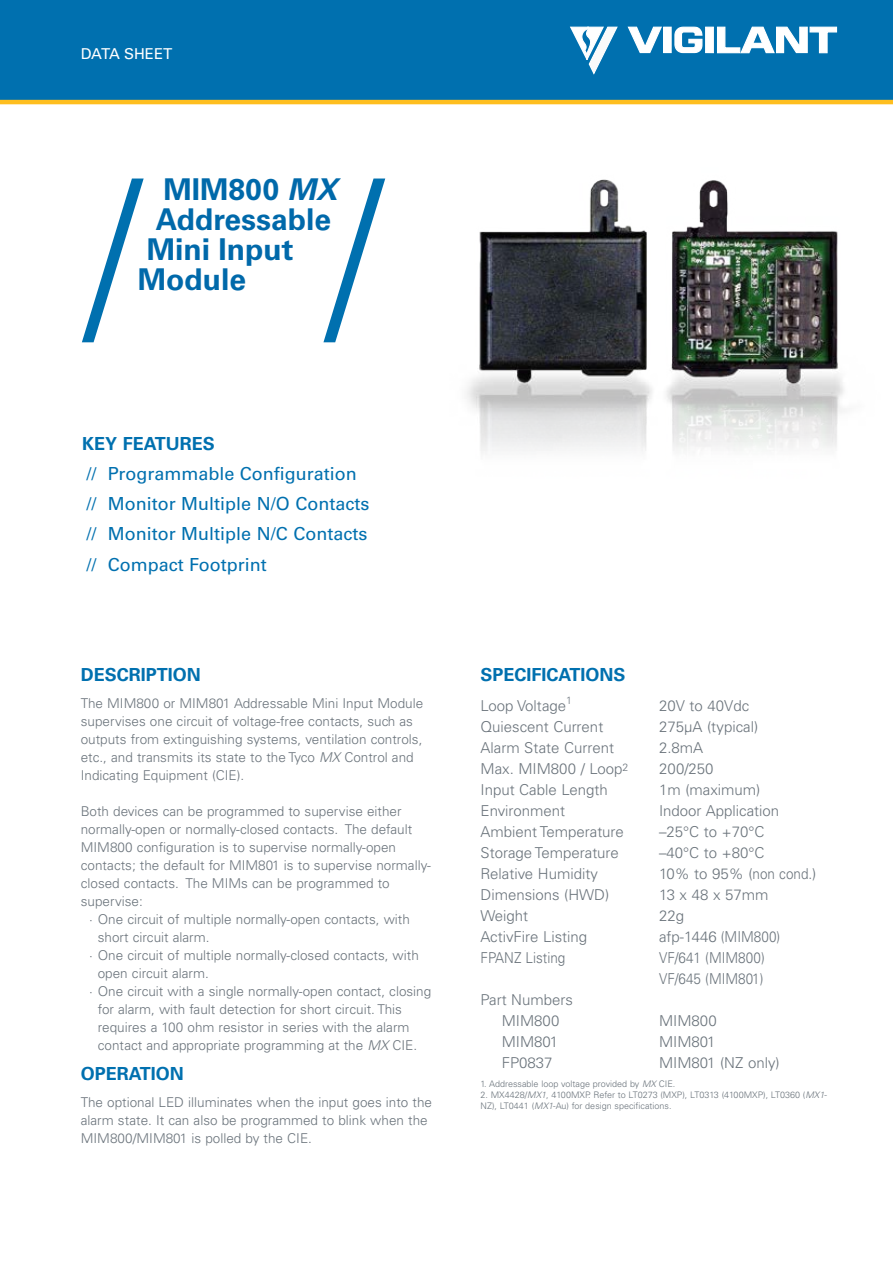
<style>
.page{position:relative;width:893px;height:1263px;background:#fff}
.page>*{position:absolute;margin:0;border:0;box-sizing:border-box;transform-origin:0 0}
.t1{font:700 30px "Univers LT Std";color:#0069aa}
.t2{font:18px/30.2px "Univers LT Std";color:#0070af}
.t3{font:700 18px "Univers LT Std";color:#0070af}
.t4{font:300 15px/21px "Univers LT Std";color:#6a737b;text-align:center}
.t5{font:300 15px/21px "Univers LT Std";color:#6a737b;scale:.9 1}
.t6{font:15px "Univers LT Std";color:#fff}
.t7{font:300 13.5px/18px "Univers LT Std";color:#6a737b}
.t8{font:300 9px/10.8px "Univers LT Std";color:#6a737b}
.s1{font-style:italic}
</style>
<div class="page">
<div style="left:1px;top:0;width:892px;height:102px;background:#0070af"></div>
<hr style="left:0;top:100px;width:893px;height:4px;background:#febe1f">
<svg style="left:323px;top:179px;width:62px;height:163px"></svg>
<svg style="left:82px;top:179px;width:62px;height:163px"></svg>
<img style="left:467px;top:179px;width:377px;height:274px">
<svg style="left:627px;top:27px;width:35px;height:27px"></svg>
<div style="left:664px;top:27px;width:7px;height:26px;background:#fff"></div>
<div style="left:663px;top:27px;width:9px;height:26px;border:1px solid #fff"></div>
<svg style="left:674px;top:27px;width:29px;height:27px"></svg>
<div style="left:706px;top:27px;width:7px;height:26px;background:#fff"></div>
<div style="left:705px;top:27px;width:9px;height:26px;border:1px solid #fff"></div>
<svg style="left:717px;top:27px;width:120px;height:27px"></svg>
<svg style="left:570px;top:27px;width:48px;height:48px"></svg>
<p class="t6" style="left:81px;top:45px;width:93px">DATA SHEET</p>
<h1 class="t1" style="left:163px;top:172px;width:175px">MIM800 <span class="s1">MX</span></h1>
<h1 class="t1" style="left:156px;top:202px;width:177px">Addressable</h1>
<h1 class="t1" style="left:147px;top:232px;width:148px">Mini Input</h1>
<h1 class="t1" style="left:138px;top:262px;width:110px">Module</h1>
<h2 class="t3" style="left:82px;top:433px;width:134px">KEY FEATURES</h2>
<h2 class="t2" style="left:87px;top:459px;width:284px">// Programmable Configuration // Monitor Multiple N/O Contacts // Monitor Multiple N/C Contacts // Compact Footprint</h2>
<h2 class="t3" style="left:81px;top:664px;width:122px">DESCRIPTION</h2>
<p class="t7" style="left:81px;top:694px;width:344px">The MIM800 or MIM801 Addressable Mini Input Module supervises one circuit of voltage-free contacts, such as outputs from extinguishing systems, ventilation controls, etc., and transmits its state to the Tyco <span class="s1">MX</span> Control and Indicating Equipment (CIE).</p>
<p class="t7" style="left:81px;top:802px;width:322px">Both devices can be programmed to supervise either</p>
<p class="t7" style="left:81px;top:820px;width:333px">normally-open or normally-closed contacts. The default</p>
<p class="t7" style="left:81px;top:838px;width:317px">MIM800 configuration is to supervise normally-open</p>
<p class="t7" style="left:81px;top:856px;width:352px">contacts; the default for MIM801 is to supervise normally-</p>
<p class="t7" style="left:81px;top:874px;width:310px">closed contacts. The MIMs can be programmed to</p>
<p class="t7" style="left:81px;top:892px;width:64px">supervise:</p>
<p class="t7" style="left:89px;top:910px;width:322px">· One circuit of multiple normally-open contacts, with</p>
<p class="t7" style="left:98px;top:928px;width:113px">short circuit alarm.</p>
<p class="t7" style="left:89px;top:946px;width:331px">· One circuit of multiple normally-closed contacts, with</p>
<p class="t7" style="left:98px;top:964px;width:113px">open circuit alarm.</p>
<p class="t7" style="left:89px;top:982px;width:343px">· One circuit with a single normally-open contact, closing</p>
<p class="t7" style="left:98px;top:1000px;width:306px">for alarm, with fault detection for short circuit. This</p>
<p class="t7" style="left:98px;top:1018px;width:313px">requires a 100 ohm resistor in series with the alarm</p>
<p class="t7" style="left:98px;top:1036px;width:321px">contact and appropriate programming at the <span class="s1">MX</span> CIE.</p>
<h2 class="t3" style="left:81px;top:1063px;width:105px">OPERATION</h2>
<p class="t7" style="left:81px;top:1093px;width:353px">The optional LED illuminates when the input goes into the alarm state. It can also be programmed to blink when the<br>MIM800/MIM801 is polled by the CIE.</p>
<h2 class="t3" style="left:480px;top:664px;width:147px">SPECIFICATIONS</h2>
<p class="t4" style="left:480px;top:695px;width:93px">Loop Voltage<sup>1</sup></p>
<p class="t4" style="left:659px;top:695px;width:92px">20V to 40Vdc</p>
<p class="t4" style="left:480px;top:716px;width:124px">Quiescent Current</p>
<p class="t4" style="left:659px;top:716px;width:101px">275µA (typical)</p>
<p class="t4" style="left:480px;top:737px;width:135px">Alarm State Current</p>
<p class="t4" style="left:659px;top:737px;width:46px">2.8mA</p>
<p class="t4" style="left:480px;top:758px;width:149px">Max. MIM800 / Loop<sup>2</sup></p>
<p class="t4" style="left:659px;top:758px;width:56px">200/250</p>
<p class="t4" style="left:480px;top:779px;width:129px">Input Cable Length</p>
<p class="t4" style="left:659px;top:779px;width:103px">1m (maximum)</p>
<p class="t4" style="left:480px;top:800px;width:86px">Environment</p>
<p class="t4" style="left:659px;top:800px;width:122px">Indoor Application</p>
<p class="t4" style="left:480px;top:821px;width:145px">Ambient Temperature</p>
<p class="t4" style="left:659px;top:821px;width:107px">–25°C to +70°C</p>
<p class="t4" style="left:480px;top:842px;width:140px">Storage Temperature</p>
<p class="t4" style="left:659px;top:842px;width:107px">–40°C to +80°C</p>
<p class="t4" style="left:480px;top:863px;width:119px">Relative Humidity</p>
<p class="t4" style="left:659px;top:863px;width:159px">10% to 95% (non cond.)</p>
<p class="t4" style="left:480px;top:884px;width:130px">Dimensions (HWD)</p>
<p class="t4" style="left:659px;top:884px;width:111px">13 x 48 x 57mm</p>
<p class="t4" style="left:480px;top:905px;width:49px">Weight</p>
<p class="t4" style="left:659px;top:905px;width:27px">22g</p>
<p class="t4" style="left:480px;top:926px;width:108px">ActivFire Listing</p>
<p class="t4" style="left:659px;top:926px;width:123px">afp-1446 (MIM800)</p>
<p class="t5" style="left:480px;top:947px;width:96px">FPANZ Listing</p>
<p class="t5" style="left:659px;top:947px;width:119px">VF/641 (MIM800)<br>VF/645 (MIM801)</p>
<p class="t4" style="left:480px;top:989px;width:94px">Part Numbers<br>MIM800</p>
<p class="t4" style="left:659px;top:1010px;width:59px">MIM800</p>
<p class="t4" style="left:502px;top:1031px;width:58px">MIM801</p>
<p class="t4" style="left:659px;top:1031px;width:58px">MIM801</p>
<p class="t4" style="left:502px;top:1052px;width:52px">FP0837</p>
<p class="t4" style="left:659px;top:1052px;width:122px">MIM801 (NZ only)</p>
<p class="t8" style="left:480px;top:1079px;width:196px">1. Addressable loop voltage provided by <span class="s1">MX</span> CIE.</p>
<p class="t8" style="left:480px;top:1089px;width:348px">2. MX4428/<span class="s1">MX1</span>, 4100MXP. Refer to LT0273 (MXP), LT0313 (4100MXP), LT0360 (<span class="s1">MX1</span>-<br>NZ), LT0441 (<span class="s1">MX1</span>-Au) for design specifications.</p>
</div>
